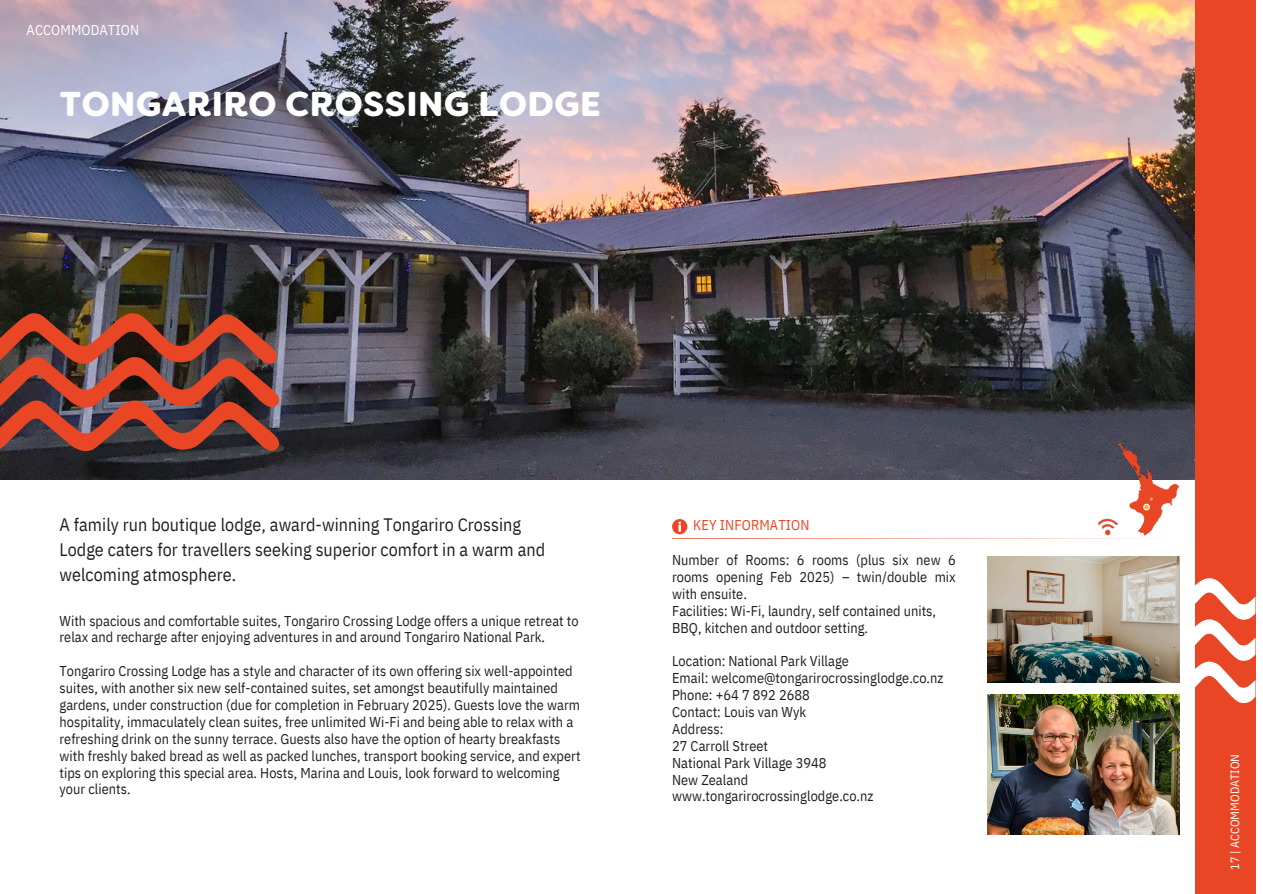
<style>
.page{position:relative;width:1263px;height:894px;background:#fff}
.page>*{position:absolute;margin:0;border:0;box-sizing:border-box;transform-origin:0 0}
.t1{font:900 34.5px "Filson Soft";letter-spacing:.015em;color:#fff}
.t2{font:18px/24.8px "IBM Plex Sans Cond";letter-spacing:.005em;color:#231f20}
.t3{font:14.25px/16.8px "IBM Plex Sans Cond";letter-spacing:.005em;color:#231f20}
.t4{font:14.25px "IBM Plex Sans Cond";letter-spacing:.01em;color:#e84625}
.t5{font:14.25px "IBM Plex Sans Cond";letter-spacing:.01em;color:#fff}
.t6{font:12px "IBM Plex Sans Cond";letter-spacing:.005em;color:#fff}
</style>
<div class="page">
<img style="left:0;top:0;width:1196px;height:479px">
<svg style="left:672px;top:538px;width:418px;height:1px"></svg>
<div style="left:672px;top:519px;width:15px;height:15px;background:#e84625;border-radius:50%"></div>
<svg style="left:678px;top:521px;width:3px;height:10px"></svg>
<div style="left:1196px;top:0;width:59px;height:893px;background:#e84625"></div>
<svg style="left:1171px;top:578px;width:84px;height:125px"></svg>
<img style="left:988px;top:694px;width:191px;height:140px">
<img style="left:988px;top:556px;width:191px;height:126px">
<svg style="left:0;top:313px;width:279px;height:138px;background:#823d32"></svg>
<img style="left:1090px;top:435px;width:96px;height:104px">
<p class="t5" style="left:27px;top:21px;width:114px">ACCOMMODATION</p>
<p class="t1" style="left:60px;top:91px;width:543px">TONGARIRO CROSSING LODGE</p>
<h4 class="t2" style="left:60px;top:512px;width:487px">A family run boutique lodge, award-winning Tongariro Crossing<br>Lodge caters for travellers seeking superior comfort in a warm and welcoming atmosphere.</h4>
<h3 class="t3" style="left:60px;top:611px;width:521px">With spacious and comfortable suites, Tongariro Crossing Lodge offers a unique retreat to relax and recharge after enjoying adventures in and around Tongariro National Park.</h3>
<h2 class="t3" style="left:60px;top:662px;width:522px">Tongariro Crossing Lodge has a style and character of its own offering six well-appointed suites, with another six new self-contained suites, set amongst beautifully maintained gardens, under construction (due for completion in February 2025). Guests love the warm hospitality, immaculately clean suites, free unlimited Wi-Fi and being able to relax with a refreshing drink on the sunny terrace. Guests also have the option of hearty breakfasts with freshly baked bread as well as packed lunches, transport booking service, and expert tips on exploring this special area. Hosts, Marina and Louis, look forward to welcoming your clients.</h2>
<h4 class="t4" style="left:693px;top:515px;width:118px">KEY INFORMATION</h4>
<p class="t3" style="left:672px;top:551px;width:285px">Number of Rooms: 6 rooms (plus six new 6 rooms opening Feb 2025) – twin/double mix with ensuite.<br>Facilities: Wi-Fi, laundry, self contained units, BBQ, kitchen and outdoor setting.</p>
<h4 class="t3" style="left:672px;top:652px;width:273px">Location: National Park Village<br>Email: welcome@tongarirocrossinglodge.co.nz<br>Phone: +64 7 892 2688<br>Contact: Louis van Wyk<br>Address:<br>27 Carroll Street<br>National Park Village 3948<br>New Zealand www.tongarirocrossinglodge.co.nz</h4>
<p class="t6" style="left:1227px;top:869px;width:117px;rotate:-90deg">17 | ACCOMMODATION</p>
</div>
